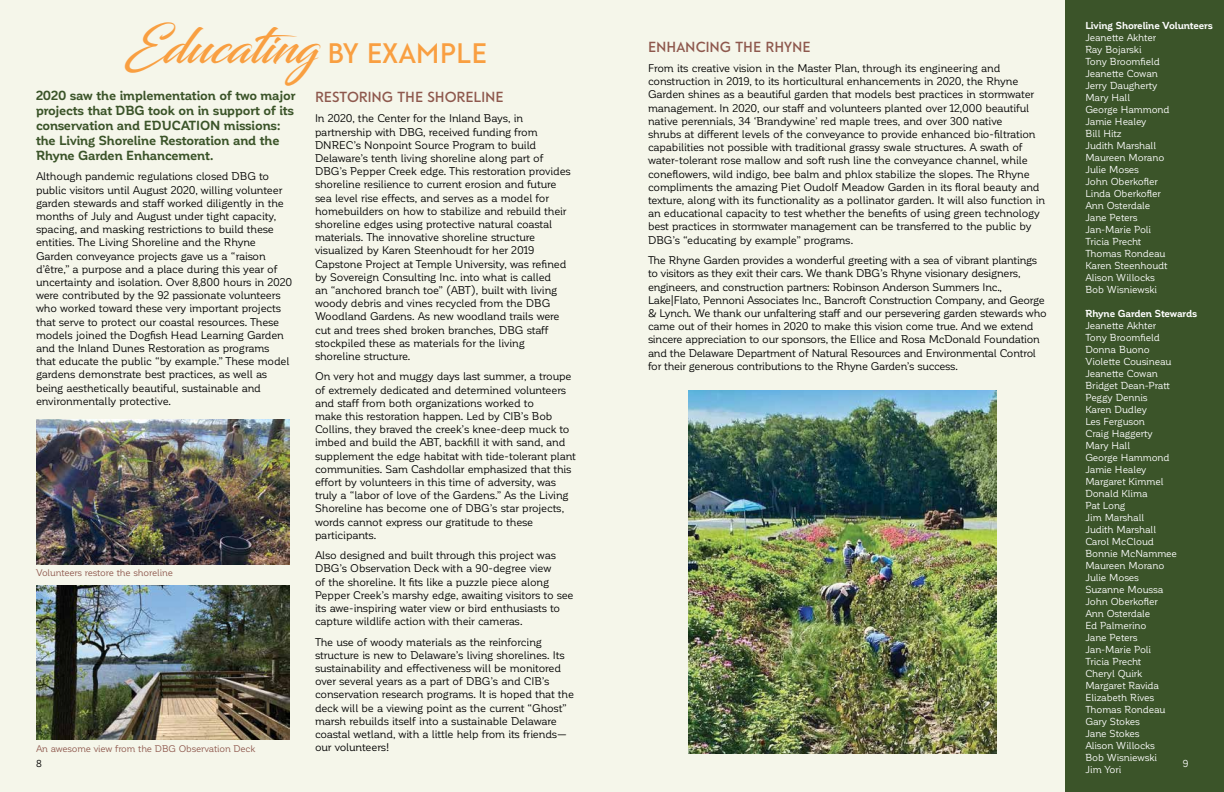
<style>
.page{position:relative;width:1224px;height:792px;background:#fff}
.page>*{position:absolute;margin:0;border:0;box-sizing:border-box;transform-origin:0 0}
.t1{font:49px "Blacksword";color:#f99f41}
.t2{font:700 27px "Guess Sans";color:#f99f41}
.t3{font:700 14px "Guess Sans";color:#8e584d}
.t4{font:700 13px/15px "Corporative Soft";letter-spacing:-.01em;color:#3b5429}
.t5{font:11px/13.2px "Corporative Soft";letter-spacing:-.02em;color:#000}
.t6{font:10px/12px "Corporative Soft";letter-spacing:-.02em;color:#fff}
.t7{font:700 10px "Corporative Soft";letter-spacing:-.015em;color:#fff}
.t8{font:10px "Corporative Soft";color:#000}
.t9{font:9.5px "Corporative Soft";letter-spacing:-.02em;color:#8e584d}
</style>
<div class="page">
<div style="left:0;top:0;width:613px;height:792px;background:#f5f6ea"></div>
<div style="left:612px;top:0;width:612px;height:792px;background:#f5f6ea"></div>
<div style="left:1066px;top:0;width:158px;height:792px;background:#3b5429"></div>
<img style="left:36px;top:419px;width:253px;height:145px">
<img style="left:36px;top:586px;width:253px;height:153px">
<img style="left:688px;top:390px;width:308px;height:364px">
<h1 class="t1" style="left:125px;top:17px;width:195px">Educating</h1>
<h2 class="t2" style="left:327px;top:37px;width:161px">BY EXAMPLE</h2>
<p class="t4" style="left:36px;top:88px;width:261px">2020 saw the implementation of two major projects that DBG took on in support of its conservation and EDUCATION missions: the Living Shoreline Restoration and the Rhyne Garden Enhancement.</p>
<p class="t5" style="left:36px;top:170px;width:258px">Although pandemic regulations closed DBG to public visitors until August 2020, willing volunteer garden stewards and staff worked diligently in the months of July and August under tight capacity, spacing, and masking restrictions to build these entities. The Living Shoreline and the Rhyne Garden conveyance projects gave us a “raison d’être,” a purpose and a place during this year of uncertainty and isolation. Over 8,800 hours in 2020 were contributed by the 92 passionate volunteers who worked toward these very important projects that serve to protect our coastal resources. These models joined the Dogfish Head Learning Garden and the Inland Dunes Restoration as programs<br>that educate the public “by example.” These model gardens demonstrate best practices, as well as being aesthetically beautiful, sustainable and environmentally protective.</p>
<p class="t9" style="left:36px;top:568px;width:138px">Volunteers restore the shoreline</p>
<p class="t9" style="left:36px;top:743px;width:221px">An awesome view from the DBG Observation Deck</p>
<p class="t8" style="left:36px;top:758px;width:7px">8</p>
<p class="t3" style="left:315px;top:88px;width:190px">RESTORING THE SHORELINE</p>
<p class="t5" style="left:315px;top:112px;width:257px">In 2020, the Center for the Inland Bays, in partnership with DBG, received funding from DNREC’s Nonpoint Source Program to build Delaware’s tenth living shoreline along part of DBG’s Pepper Creek edge. This restoration provides shoreline resilience to current erosion and future sea level rise effects, and serves as a model for homebuilders on how to stabilize and rebuild their shoreline edges using protective natural coastal materials. The innovative shoreline structure visualized by Karen Steenhoudt for her 2019<br>Capstone Project at Temple University, was refined by Sovereign Consulting Inc. into what is called<br>an “anchored branch toe” (ABT), built with living woody debris and vines recycled from the DBG Woodland Gardens. As new woodland trails were cut and trees shed broken branches, DBG staff stockpiled these as materials for the living shoreline structure.</p>
<p class="t5" style="left:315px;top:370px;width:263px">On very hot and muggy days last summer, a troupe of extremely dedicated and determined volunteers and staff from both organizations worked to<br>make this restoration happen. Led by CIB’s Bob Collins, they braved the creek’s knee-deep muck to imbed and build the ABT, backfill it with sand, and supplement the edge habitat with tide-tolerant plant communities. Sam Cashdollar emphasized that this effort by volunteers in this time of adversity, was truly a “labor of love of the Gardens.” As the Living Shoreline has become one of DBG’s star projects, words cannot express our gratitude to these participants.</p>
<p class="t5" style="left:315px;top:549px;width:260px">Also designed and built through this project was DBG’s Observation Deck with a 90-degree view<br>of the shoreline. It fits like a puzzle piece along Pepper Creek’s marshy edge, awaiting visitors to see its awe-inspiring water view or bird enthusiasts to capture wildlife action with their cameras.</p>
<p class="t5" style="left:315px;top:635px;width:261px">The use of woody materials as the reinforcing structure is new to Delaware’s living shorelines. Its sustainability and effectiveness will be monitored over several years as a part of DBG’s and CIB’s conservation research programs. It is hoped that the deck will be a viewing point as the current “Ghost” marsh rebuilds itself into a sustainable Delaware coastal wetland, with a little help from its friends— our volunteers!</p>
<p class="t3" style="left:648px;top:38px;width:164px">ENHANCING THE RHYNE</p>
<p class="t5" style="left:648px;top:62px;width:399px">From its creative vision in the Master Plan, through its engineering and construction in 2019, to its horticultural enhancements in 2020, the Rhyne Garden shines as a beautiful garden that models best practices in stormwater management. In 2020, our staff and volunteers planted over 12,000 beautiful native perennials, 34 ‘Brandywine’ red maple trees, and over 300 native<br>shrubs at different levels of the conveyance to provide enhanced bio-filtration capabilities not possible with traditional grassy swale structures. A swath of water-tolerant rose mallow and soft rush line the conveyance channel, while coneflowers, wild indigo, bee balm and phlox stabilize the slopes. The Rhyne compliments the amazing Piet Oudolf Meadow Garden in its floral beauty and texture, along with its functionality as a pollinator garden. It will also function in an educational capacity to test whether the benefits of using green technology best practices in stormwater management can be transferred to the public by DBG’s “educating by example” programs.</p>
<p class="t5" style="left:648px;top:254px;width:400px">The Rhyne Garden provides a wonderful greeting with a sea of vibrant plantings to visitors as they exit their cars. We thank DBG’s Rhyne visionary designers, engineers, and construction partners: Robinson Anderson Summers Inc., Lake|Flato, Pennoni Associates Inc., Bancroft Construction Company, and George &amp; Lynch. We thank our unfaltering staff and our persevering garden stewards who came out of their homes in 2020 to make this vision come true. And we extend sincere appreciation to our sponsors, the Ellice and Rosa McDonald Foundation and the Delaware Department of Natural Resources and Environmental Control for their generous contributions to the Rhyne Garden’s success.</p>
<p class="t7" style="left:1085px;top:20px;width:129px">Living Shoreline Volunteers</p>
<p class="t6" style="left:1085px;top:31px;width:86px">Jeanette Akhter<br>Ray Bojarski<br>Tony Broomfield<br>Jeanette Cowan<br>Jerry Daugherty<br>Mary Hall<br>George Hammond<br>Jamie Healey<br>Bill Hitz<br>Judith Marshall<br>Maureen Morano<br>Julie Moses<br>John Oberkofler<br>Linda Oberkofler<br>Ann Osterdale<br>Jane Peters<br>Jan-Marie Poli<br>Tricia Precht<br>Thomas Rondeau<br>Karen Steenhoudt<br>Alison Willocks<br>Bob Wisniewski</p>
<p class="t7" style="left:1085px;top:308px;width:113px">Rhyne Garden Stewards</p>
<p class="t6" style="left:1085px;top:319px;width:93px">Jeanette Akhter<br>Tony Broomfield<br>Donna Buono<br>Violette Cousineau<br>Jeanette Cowan<br>Bridget Dean-Pratt<br>Peggy Dennis<br>Karen Dudley<br>Les Ferguson<br>Craig Haggerty<br>Mary Hall<br>George Hammond<br>Jamie Healey<br>Margaret Kimmel<br>Donald Klima<br>Pat Long<br>Jim Marshall<br>Judith Marshall<br>Carol McCloud<br>Bonnie McNammee<br>Maureen Morano<br>Julie Moses<br>Suzanne Moussa<br>John Oberkofler<br>Ann Osterdale<br>Ed Palmerino<br>Jane Peters<br>Jan-Marie Poli<br>Tricia Precht<br>Cheryl Quirk<br>Margaret Ravida<br>Elizabeth Rives<br>Thomas Rondeau<br>Gary Stokes<br>Jane Stokes<br>Alison Willocks<br>Bob Wisniewski<br>Jim Yori</p>
<p class="t6" style="left:1183px;top:757px;width:7px">9</p>
</div>
